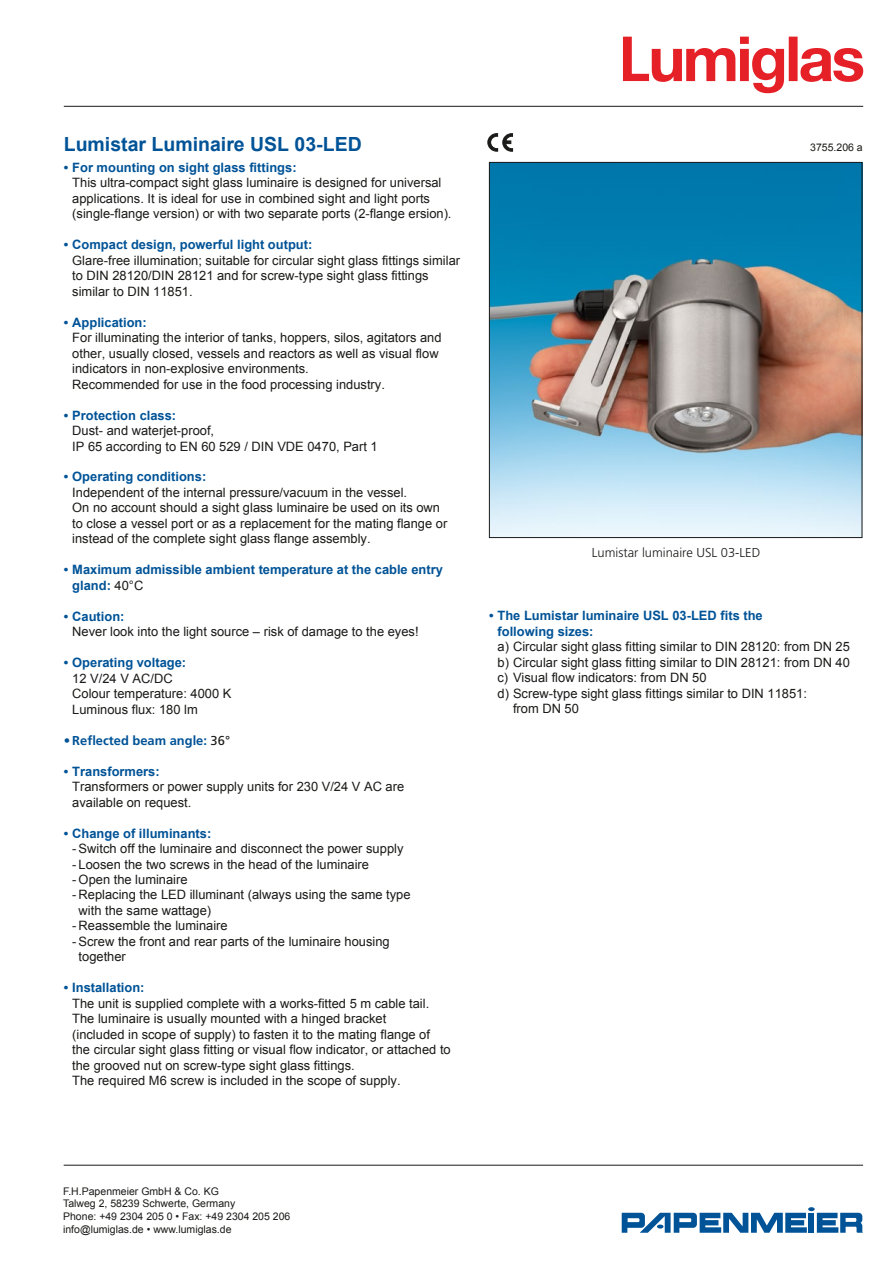
<style>
.page{position:relative;width:893px;height:1263px;background:#fff}
.page>*{position:absolute;margin:0;border:0;box-sizing:border-box;transform-origin:0 0}
.t1{font:700 19.5px "Arial";color:#005397}
.t2{font:12.9px/15.5px "Arial";color:#1a1a18}
.t3{font:700 12.9px/15.5px "Arial";color:#005397}
.t4{font:300 12.9px "Frutiger";color:#1a1a18}
.t5{font:700 12.9px "Frutiger";color:#005397}
.t6{font:10.5px/12.6px "Arial";color:#1a1a18}
.s1{font-weight:400;color:#1a1a18}
</style>
<div class="page">
<img style="left:491px;top:164px;width:369px;height:372px">
<div style="left:489px;top:162px;width:373px;height:376px;border:1px solid #1a1a18"></div>
<svg style="left:488px;top:134px;width:25px;height:17px"></svg>
<hr style="left:64px;top:1165px;width:799px;height:1px;background:#1a1a18">
<svg style="left:622px;top:1207px;width:241px;height:26px"></svg>
<hr style="left:64px;top:106px;width:799px;height:1px;background:#1a1a18">
<svg style="left:623px;top:37px;width:240px;height:56px"></svg>
<h1 class="t1" style="left:64px;top:131px;width:299px">Lumistar Luminaire USL 03-LED</h1>
<p class="t3" style="left:64px;top:160px;width:234px">• For mounting on sight glass fittings:</p>
<p class="t2" style="left:72px;top:175px;width:381px">This ultra-compact sight glass luminaire is designed for universal applications. It is ideal for use in combined sight and light ports (single-flange version) or with two separate ports (2-flange ersion).</p>
<p class="t3" style="left:64px;top:237px;width:250px">• Compact design, powerful light output:</p>
<p class="t2" style="left:72px;top:253px;width:389px">Glare-free illumination; suitable for circular sight glass fittings similar to DIN 28120/DIN 28121 and for screw-type sight glass fittings similar to DIN 11851.</p>
<p class="t3" style="left:64px;top:315px;width:85px">• Application:</p>
<p class="t2" style="left:72px;top:330px;width:371px">For illuminating the interior of tanks, hoppers, silos, agitators and other, usually closed, vessels and reactors as well as visual flow indicators in non-explosive environments.<br>Recommended for use in the food processing industry.</p>
<p class="t3" style="left:64px;top:408px;width:114px">• Protection class:</p>
<p class="t2" style="left:72px;top:423px;width:307px">Dust- and waterjet-proof,<br>IP 65 according to EN 60 529 / DIN VDE 0470, Part 1</p>
<p class="t3" style="left:64px;top:470px;width:144px">• Operating conditions:</p>
<p class="t2" style="left:72px;top:485px;width:376px">Independent of the internal pressure/vacuum in the vessel.<br>On no account should a sight glass luminaire be used on its own to close a vessel port or as a replacement for the mating flange or instead of the complete sight glass flange assembly.</p>
<p class="t3" style="left:72px;top:562px;width:372px;text-indent:-9px">• Maximum admissible ambient temperature at the cable entry gland: <span class="s1">40°C</span></p>
<p class="t3" style="left:64px;top:609px;width:62px">• Caution:</p>
<p class="t2" style="left:72px;top:624px;width:348px">Never look into the light source – risk of damage to the eyes!</p>
<p class="t3" style="left:64px;top:655px;width:124px">• Operating voltage:</p>
<p class="t2" style="left:72px;top:671px;width:161px">12 V/24 V AC/DC<br>Colour temperature: 4000 K<br>Luminous flux: 180 lm</p>
<p class="t5" style="left:64px;top:733px;width:168px">• Reflected beam angle: <span class="s1">36°</span></p>
<p class="t3" style="left:64px;top:764px;width:97px">• Transformers:</p>
<p class="t2" style="left:72px;top:779px;width:333px">Transformers or power supply units for 230 V/24 V AC are available on request.</p>
<p class="t3" style="left:64px;top:826px;width:149px">• Change of illuminants:</p>
<p class="t2" style="left:72px;top:841px;width:333px">- Switch off the luminaire and disconnect the power supply</p>
<p class="t2" style="left:72px;top:856px;width:298px">- Loosen the two screws in the head of the luminaire</p>
<p class="t2" style="left:72px;top:872px;width:117px">- Open the luminaire</p>
<p class="t2" style="left:79px;top:887px;width:333px;text-indent:-6px">- Replacing the LED illuminant (always using the same type with the same wattage)</p>
<p class="t2" style="left:72px;top:918px;width:157px">- Reassemble the luminaire</p>
<p class="t2" style="left:79px;top:934px;width:313px;text-indent:-6px">- Screw the front and rear parts of the luminaire housing together</p>
<p class="t3" style="left:64px;top:980px;width:82px">• Installation:</p>
<p class="t2" style="left:72px;top:996px;width:380px">The unit is supplied complete with a works-fitted 5 m cable tail.<br>The luminaire is usually mounted with a hinged bracket<br>(included in scope of supply) to fasten it to the mating flange of the circular sight glass fitting or visual flow indicator, or attached to the grooved nut on screw-type sight glass fittings.<br>The required M6 screw is included in the scope of supply.</p>
<p class="t6" style="left:810px;top:141px;width:54px">3755.206 a</p>
<p class="t4" style="left:592px;top:545px;width:170px">Lumistar luminaire USL 03-LED</p>
<p class="t3" style="left:497px;top:608px;width:267px;text-indent:-9px">• The Lumistar luminaire USL 03-LED fits the following sizes:</p>
<p class="t2" style="left:497px;top:639px;width:354px">a) Circular sight glass fitting similar to DIN 28120: from DN 25</p>
<p class="t2" style="left:497px;top:654px;width:354px">b) Circular sight glass fitting similar to DIN 28121: from DN 40</p>
<p class="t2" style="left:497px;top:670px;width:211px">c) Visual flow indicators: from DN 50</p>
<p class="t2" style="left:497px;top:685px;width:311px">d) Screw-type sight glass fittings similar to DIN 11851:</p>
<p class="t2" style="left:513px;top:701px;width:67px">from DN 50</p>
<p class="t6" style="left:63px;top:1185px;width:229px">F.H.Papenmeier GmbH &amp; Co. KG<br>Talweg 2, 58239 Schwerte, Germany<br>Phone: +49 2304 205 0 • Fax: +49 2304 205 206 info@lumiglas.de • www.lumiglas.de</p>
</div>
